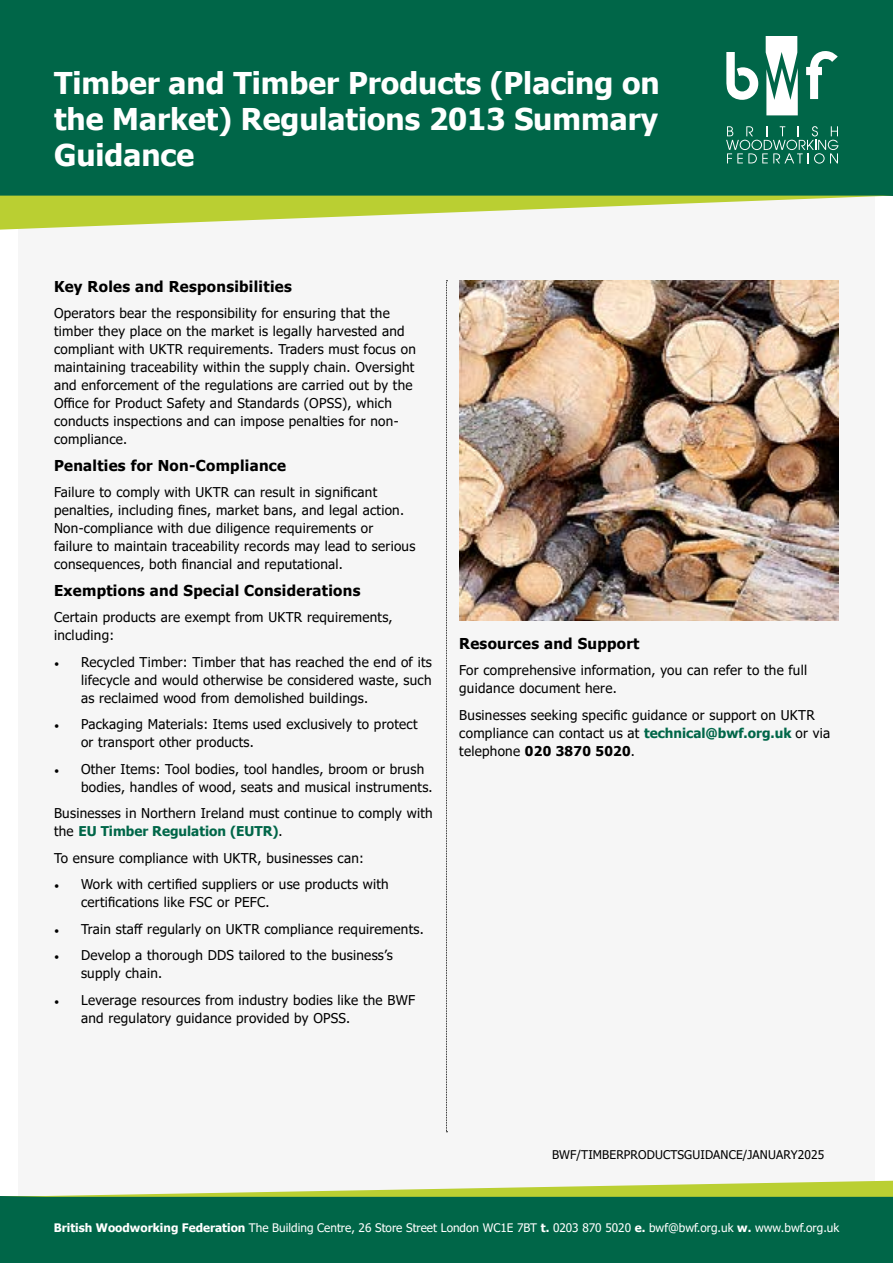
<style>
.page{position:relative;width:893px;height:1263px;background:#fff}
.page>*{position:absolute;margin:0;border:0;box-sizing:border-box;transform-origin:0 0}
.t1{font:700 30px/36px "Tahoma";color:#fff;text-align:justify}
.t2{font:700 15px "Tahoma";letter-spacing:.02em;color:#000}
.t3{font:13.5px/18px "Tahoma";letter-spacing:.02em;color:#000}
.t4{font:12px "Tahoma";letter-spacing:.01em;color:#000}
.t5{font:11.7px "Tahoma";color:#fff}
.s1{font-family:"Minion Pro"}
.s2{font-weight:700;color:#006648}
.s3{font-weight:700}
</style>
<div class="page">
<div style="left:18px;top:16px;width:856px;height:1231px;background:#f6f6f6"></div>
<svg style="left:446px;top:280px;width:1px;height:852px"></svg>
<img style="left:459px;top:280px;width:380px;height:340px">
<div style="left:0;top:0;width:893px;height:196px;background:#006648"></div>
<svg style="left:0;top:196px;width:881px;height:34px"></svg>
<svg style="left:726px;top:52px;width:32px;height:48px"></svg>
<svg style="left:806px;top:51px;width:32px;height:48px"></svg>
<svg style="left:766px;top:36px;width:32px;height:79px"></svg>
<svg style="left:726px;top:126px;width:112px;height:38px"></svg>
<div style="left:0;top:1197px;width:893px;height:66px;background:#006648"></div>
<svg style="left:0;top:1181px;width:893px;height:16px"></svg>
<h1 class="t1" style="left:54px;top:67px;width:607px">Timber and Timber Products (Placing on the Market) Regulations 2013 Summary Guidance</h1>
<p class="t2" style="left:54px;top:276px;width:239px">Key Roles and Responsibilities</p>
<p class="t3" style="left:54px;top:305px;width:363px">Operators bear the responsibility for ensuring that the timber they place on the market is legally harvested and compliant with UKTR requirements. Traders must focus on maintaining traceability within the supply chain. Oversight and enforcement of the regulations are carried out by the Office for Product Safety and Standards (OPSS), which conducts inspections and can impose penalties for non&shy;compliance.</p>
<p class="t2" style="left:54px;top:455px;width:234px">Penalties for Non-Compliance</p>
<p class="t3" style="left:54px;top:484px;width:363px">Failure to comply with UKTR can result in significant penalties, including fines, market bans, and legal action.<br>Non-compliance with due diligence requirements or<br>failure to maintain traceability records may lead to serious consequences, both financial and reputational.</p>
<p class="t2" style="left:54px;top:580px;width:308px">Exemptions and Special Considerations</p>
<p class="t3" style="left:54px;top:609px;width:340px">Certain products are exempt from UKTR requirements, including:</p>
<p class="t3" style="left:81px;top:654px;width:352px;text-align:justify;text-indent:-27px"><span class="s1">•</span> Recycled Timber: Timber that has reached the end of its lifecycle and would otherwise be considered waste, such as reclaimed wood from demolished buildings.</p>
<p class="t3" style="left:81px;top:716px;width:338px;text-indent:-27px"><span class="s1">•</span> Packaging Materials: Items used exclusively to protect or transport other products.</p>
<p class="t3" style="left:81px;top:761px;width:353px;text-indent:-27px"><span class="s1">•</span> Other Items: Tool bodies, tool handles, broom or brush bodies, handles of wood, seats and musical instruments.</p>
<p class="t3" style="left:54px;top:805px;width:380px">Businesses in Northern Ireland must continue to comply with the <span class="s2">EU Timber Regulation (EUTR)</span>.</p>
<p class="t3" style="left:54px;top:850px;width:311px">To ensure compliance with UKTR, businesses can:</p>
<p class="t3" style="left:81px;top:876px;width:309px;text-indent:-27px"><span class="s1">•</span> Work with certified suppliers or use products with certifications like FSC or PEFC.</p>
<p class="t3" style="left:54px;top:921px;width:371px"><span class="s1">•</span> Train staff regularly on UKTR compliance requirements.</p>
<p class="t3" style="left:81px;top:947px;width:313px;text-indent:-27px"><span class="s1">•</span> Develop a thorough DDS tailored to the business’s supply chain.</p>
<p class="t3" style="left:81px;top:992px;width:336px;text-indent:-27px"><span class="s1">•</span> Leverage resources from industry bodies like the BWF and regulatory guidance provided by OPSS.</p>
<p class="t2" style="left:459px;top:633px;width:182px">Resources and Support</p>
<p class="t3" style="left:459px;top:662px;width:349px">For comprehensive information, you can refer to the full guidance document here.</p>
<p class="t3" style="left:459px;top:707px;width:372px">Businesses seeking specific guidance or support on UKTR compliance can contact us at <span class="s2">technical@bwf.org.uk</span> or via telephone <span class="s3">020 3870 5020</span>.</p>
<p class="t4" style="left:552px;top:1146px;width:274px">BWF/TIMBERPRODUCTSGUIDANCE/JANUARY2025</p>
<p class="t5" style="left:54px;top:1219px;width:787px"><span class="s3">British Woodworking Federation</span> The Building Centre, 26 Store Street London WC1E 7BT <span class="s3">t.</span> 0203 870 5020 <span class="s3">e.</span> bwf@bwf.org.uk <span class="s3">w.</span> www.bwf.org.uk</p>
</div>
